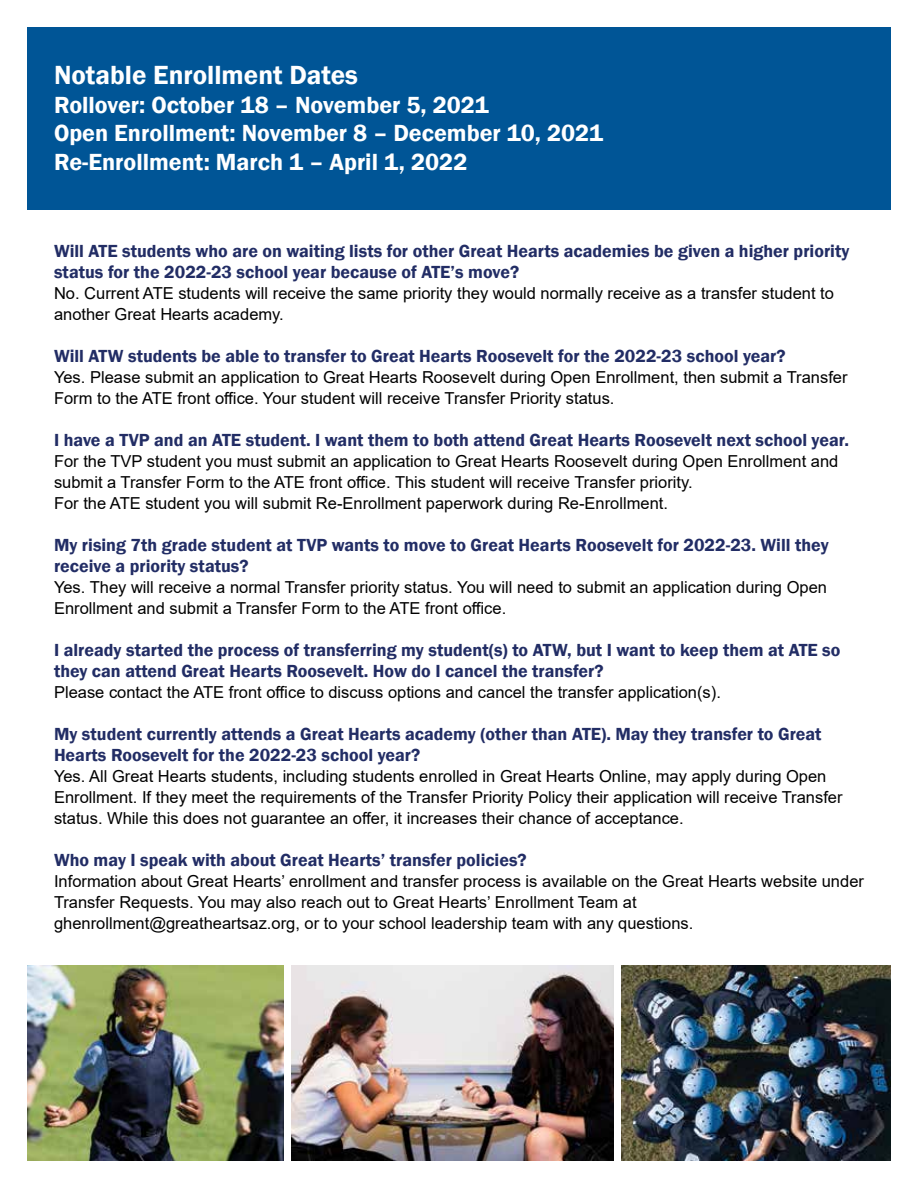
<style>
.page{position:relative;width:918px;height:1188px;background:#fff}
.page>*{position:absolute;margin:0;border:0;box-sizing:border-box;transform-origin:0 0}
.t1{font:600 27px "Franklin Gothic";color:#fff}
.t2{font:600 24px/28.8px "Franklin Gothic";color:#fff}
.t3{font:600 18px/21px "Franklin Gothic";color:#222d65}
.t4{font:16.5px/21px "Arial";color:#000}
</style>
<div class="page">
<div style="left:27px;top:27px;width:864px;height:183px;background:#005596"></div>
<img style="left:291px;top:966px;width:323px;height:195px">
<img style="left:621px;top:966px;width:270px;height:195px">
<img style="left:27px;top:966px;width:257px;height:195px">
<h2 class="t1" style="left:54px;top:58px;width:306px">Notable Enrollment Dates</h2>
<h2 class="t2" style="left:54px;top:90px;width:551px">Rollover: October 18 – November 5, 2021<br>Open Enrollment: November 8 – December 10, 2021<br>Re-Enrollment: March 1 – April 1, 2022</h2>
<p class="t3" style="left:54px;top:241px;width:797px">Will ATE students who are on waiting lists for other Great Hearts academies be given a higher priority status for the 2022-23 school year because of ATE’s move?</p>
<p class="t4" style="left:54px;top:283px;width:782px">No. Current ATE students will receive the same priority they would normally receive as a transfer student to another Great Hearts academy.</p>
<p class="t3" style="left:54px;top:346px;width:733px">Will ATW students be able to transfer to Great Hearts Roosevelt for the 2022-23 school year?</p>
<p class="t4" style="left:54px;top:367px;width:795px">Yes. Please submit an application to Great Hearts Roosevelt during Open Enrollment, then submit a Transfer</p>
<p class="t4" style="left:54px;top:388px;width:562px">Form to the ATE front office. Your student will receive Transfer Priority status.</p>
<p class="t3" style="left:54px;top:430px;width:797px">I have a TVP and an ATE student. I want them to both attend Great Hearts Roosevelt next school year.</p>
<p class="t4" style="left:54px;top:451px;width:786px">For the TVP student you must submit an application to Great Hearts Roosevelt during Open Enrollment and</p>
<p class="t4" style="left:54px;top:472px;width:640px">submit a Transfer Form to the ATE front office. This student will receive Transfer priority.</p>
<p class="t4" style="left:54px;top:493px;width:616px">For the ATE student you will submit Re-Enrollment paperwork during Re-Enrollment.</p>
<p class="t3" style="left:54px;top:535px;width:776px">My rising 7th grade student at TVP wants to move to Great Hearts Roosevelt for 2022-23. Will they receive a priority status?</p>
<p class="t4" style="left:54px;top:577px;width:775px">Yes. They will receive a normal Transfer priority status. You will need to submit an application during Open</p>
<p class="t4" style="left:54px;top:598px;width:454px">Enrollment and submit a Transfer Form to the ATE front office.</p>
<p class="t3" style="left:54px;top:640px;width:788px">I already started the process of transferring my student(s) to ATW, but I want to keep them at ATE so they can attend Great Hearts Roosevelt. How do I cancel the transfer?</p>
<p class="t4" style="left:54px;top:682px;width:668px">Please contact the ATE front office to discuss options and cancel the transfer application(s).</p>
<p class="t3" style="left:54px;top:724px;width:769px">My student currently attends a Great Hearts academy (other than ATE). May they transfer to Great<br>Hearts Roosevelt for the 2022-23 school year?</p>
<p class="t4" style="left:54px;top:766px;width:790px">Yes. All Great Hearts students, including students enrolled in Great Hearts Online, may apply during Open<br>Enrollment. If they meet the requirements of the Transfer Priority Policy their application will receive Transfer</p>
<p class="t4" style="left:54px;top:808px;width:631px">status. While this does not guarantee an offer, it increases their chance of acceptance.</p>
<p class="t3" style="left:54px;top:850px;width:474px">Who may I speak with about Great Hearts’ transfer policies?</p>
<p class="t4" style="left:54px;top:871px;width:812px">Information about Great Hearts’ enrollment and transfer process is available on the Great Hearts website under<br>Transfer Requests. You may also reach out to Great Hearts’ Enrollment Team at ghenrollment@greatheartsaz.org, or to your school leadership team with any questions.</p>
</div>
